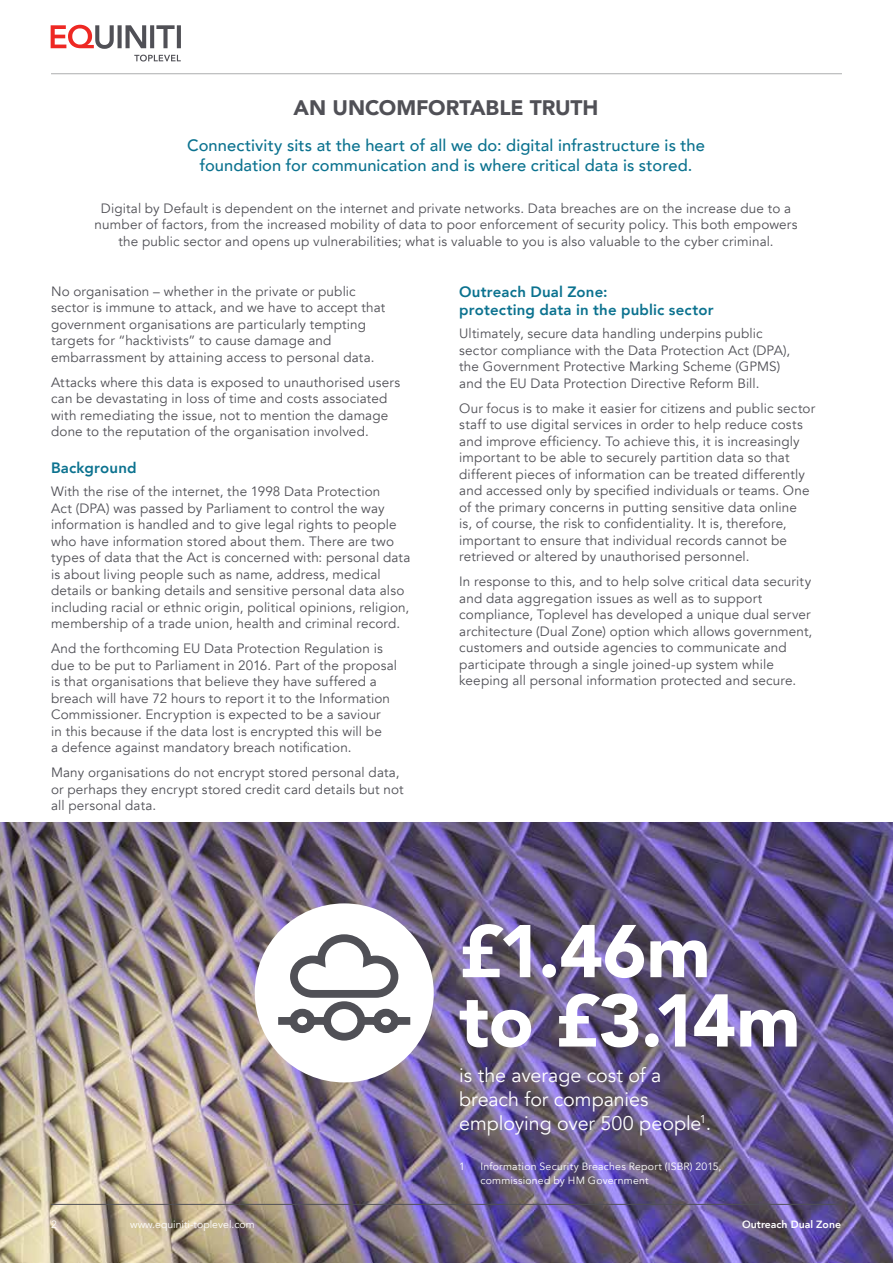
<style>
.page{position:relative;width:893px;height:1263px;background:#fff}
.page>*{position:absolute;margin:0;border:0;box-sizing:border-box;transform-origin:0 0}
.t1{font:900 73.8px/69.3px "Avenir";letter-spacing:-.005em;color:#fff}
.t2{font:900 21px "Avenir";letter-spacing:-.005em;color:#505056}
.t3{font:19.65px/23.5px "Avenir";letter-spacing:-.005em;color:#fff}
.t4{font:500 16.5px/19.5px "Avenir";letter-spacing:.005em;color:#0b728f;text-align:center}
.t5{font:800 15px/18px "Avenir";letter-spacing:.01em;color:#0b728f}
.t6{font:13.5px/16.5px "Avenir";letter-spacing:.01em;color:#505056}
.t7{font:10.5px/13.5px "Avenir";letter-spacing:.02em;color:#fff}
.t8{font:10.5px "Avenir";color:#fff}
.t9{font:800 10.5px "Avenir";color:#fff}
</style>
<div class="page">
<img style="left:0;top:823px;width:893px;height:440px">
<div style="left:255px;top:903px;width:179px;height:179px;background:#fff;border-radius:50%"></div>
<svg style="left:270px;top:930px;width:148px;height:114px"></svg>
<hr style="left:51px;top:73px;width:791px;height:1px;background:#acadae">
<svg style="left:51px;top:25px;width:130px;height:24px"></svg>
<svg style="left:134px;top:55px;width:47px;height:7px"></svg>
<hr style="left:51px;top:1204px;width:791px;height:1px;background:#505056">
<h2 class="t2" style="left:294px;top:89px;width:306px">AN UNCOMFORTABLE TRUTH</h2>
<p class="t4" style="left:187px;top:135px;width:519px">Connectivity sits at the heart of all we do: digital infrastructure is the foundation for communication and is where critical data is stored.</p>
<p class="t6" style="left:95px;top:200px;width:704px;text-align:center">Digital by Default is dependent on the internet and private networks. Data breaches are on the increase due to a number of factors, from the increased mobility of data to poor enforcement of security policy. This both empowers the public sector and opens up vulnerabilities; what is valuable to you is also valuable to the cyber criminal.</p>
<p class="t6" style="left:51px;top:283px;width:336px">No organisation – whether in the private or public sector is immune to attack, and we have to accept that government organisations are particularly tempting targets for “hacktivists” to cause damage and embarrassment by attaining access to personal data.</p>
<p class="t6" style="left:51px;top:374px;width:351px">Attacks where this data is exposed to unauthorised users can be devastating in loss of time and costs associated with remediating the issue, not to mention the damage done to the reputation of the organisation involved.</p>
<p class="t5" style="left:51px;top:458px;width:87px">Background</p>
<p class="t6" style="left:51px;top:484px;width:361px">With the rise of the internet, the 1998 Data Protection<br>Act (DPA) was passed by Parliament to control the way information is handled and to give legal rights to people who have information stored about them. There are two types of data that the Act is concerned with: personal data is about living people such as name, address, medical details or banking details and sensitive personal data also including racial or ethnic origin, political opinions, religion, membership of a trade union, health and criminal record.</p>
<p class="t6" style="left:51px;top:641px;width:347px">And the forthcoming EU Data Protection Regulation is due to be put to Parliament in 2016. Part of the proposal is that organisations that believe they have suffered a breach will have 72 hours to report it to the Information Commissioner. Encryption is expected to be a saviour<br>in this because if the data lost is encrypted this will be<br>a defence against mandatory breach notification.</p>
<p class="t6" style="left:51px;top:765px;width:354px">Many organisations do not encrypt stored personal data, or perhaps they encrypt stored credit card details but not all personal data.</p>
<p class="t5" style="left:459px;top:282px;width:256px">Outreach Dual Zone:<br>protecting data in the public sector</p>
<p class="t6" style="left:459px;top:325px;width:333px">Ultimately, secure data handling underpins public sector compliance with the Data Protection Act (DPA), the Government Protective Marking Scheme (GPMS) and the EU Data Protection Directive Reform Bill.</p>
<p class="t6" style="left:459px;top:400px;width:357px">Our focus is to make it easier for citizens and public sector staff to use digital services in order to help reduce costs and improve efficiency. To achieve this, it is increasingly important to be able to securely partition data so that different pieces of information can be treated differently and accessed only by specified individuals or teams. One of the primary concerns in putting sensitive data online<br>is, of course, the risk to confidentiality. It is, therefore, important to ensure that individual records cannot be retrieved or altered by unauthorised personnel.</p>
<p class="t6" style="left:459px;top:573px;width:355px">In response to this, and to help solve critical data security and data aggregation issues as well as to support compliance, Toplevel has developed a unique dual server architecture (Dual Zone) option which allows government, customers and outside agencies to communicate and participate through a single joined-up system while keeping all personal information protected and secure.</p>
<h1 class="t1" style="left:459px;top:915px;width:343px">£1.46m to £3.14m</h1>
<h3 class="t3" style="left:459px;top:1064px;width:253px">is the average cost of a breach for companies employing over 500 people<sup>1</sup>.</h3>
<p class="t7" style="left:459px;top:1160px;width:7px">1</p>
<p class="t7" style="left:480px;top:1160px;width:243px">Information Security Breaches Report (ISBR) 2015, commissioned by HM Government</p>
<p class="t7" style="left:51px;top:1218px;width:7px">2</p>
<p class="t8" style="left:130px;top:1218px;width:126px">www.equiniti-toplevel.com</p>
<p class="t9" style="left:742px;top:1215px;width:100px">Outreach Dual Zone</p>
</div>
